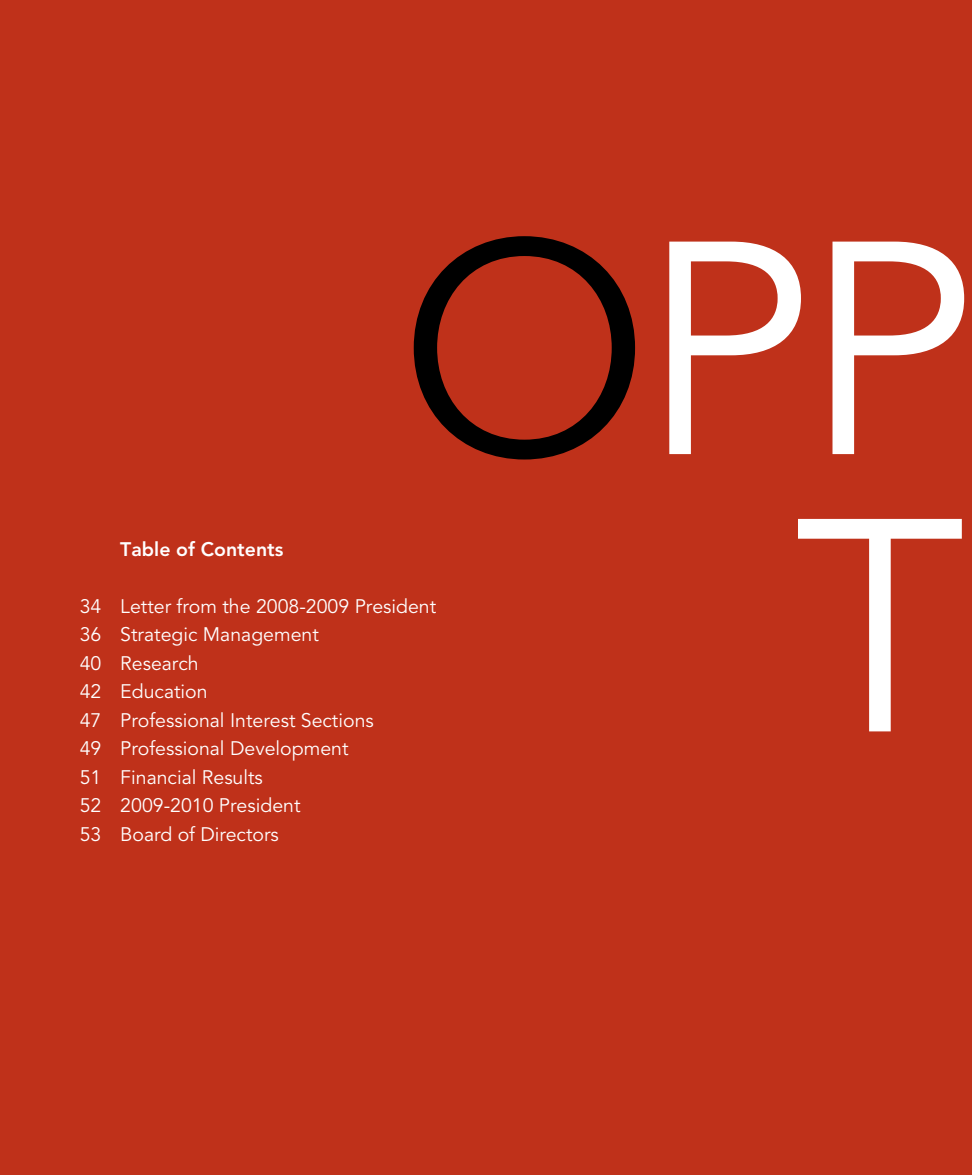
<style>
.page{position:relative;width:972px;height:1175px;background:#fff}
.page>*{position:absolute;margin:0;border:0;box-sizing:border-box;transform-origin:0 0}
.t1{font:300px "Avenir";color:#fff}
.t2{font:19.5px/28.5px "Avenir";color:#fff}
.t3{font:800 19.5px "Avenir";color:#fff}
.s1{color:#000}
</style>
<div class="page">
<div style="left:0;top:0;width:972px;height:1174px;background:#bf311a"></div>
<h1 class="t1" style="left:399px;top:178px;width:390px"><span class="s1">O</span>pp</h1>
<p class="t3" style="left:120px;top:537px;width:165px">Table of Contents</p>
<p class="t2" style="left:80px;top:592px;width:358px">34 Letter from the 2008-2009 President<br>36 Strategic Management<br>40 Research<br>42 Education<br>47 Professional Interest Sections<br>49 Professional Development<br>51 Financial Results<br>52 2009-2010 President<br>53 Board of Directors</p>
<h1 class="t1" style="left:794px;top:455px;width:174px">T</h1>
</div>
